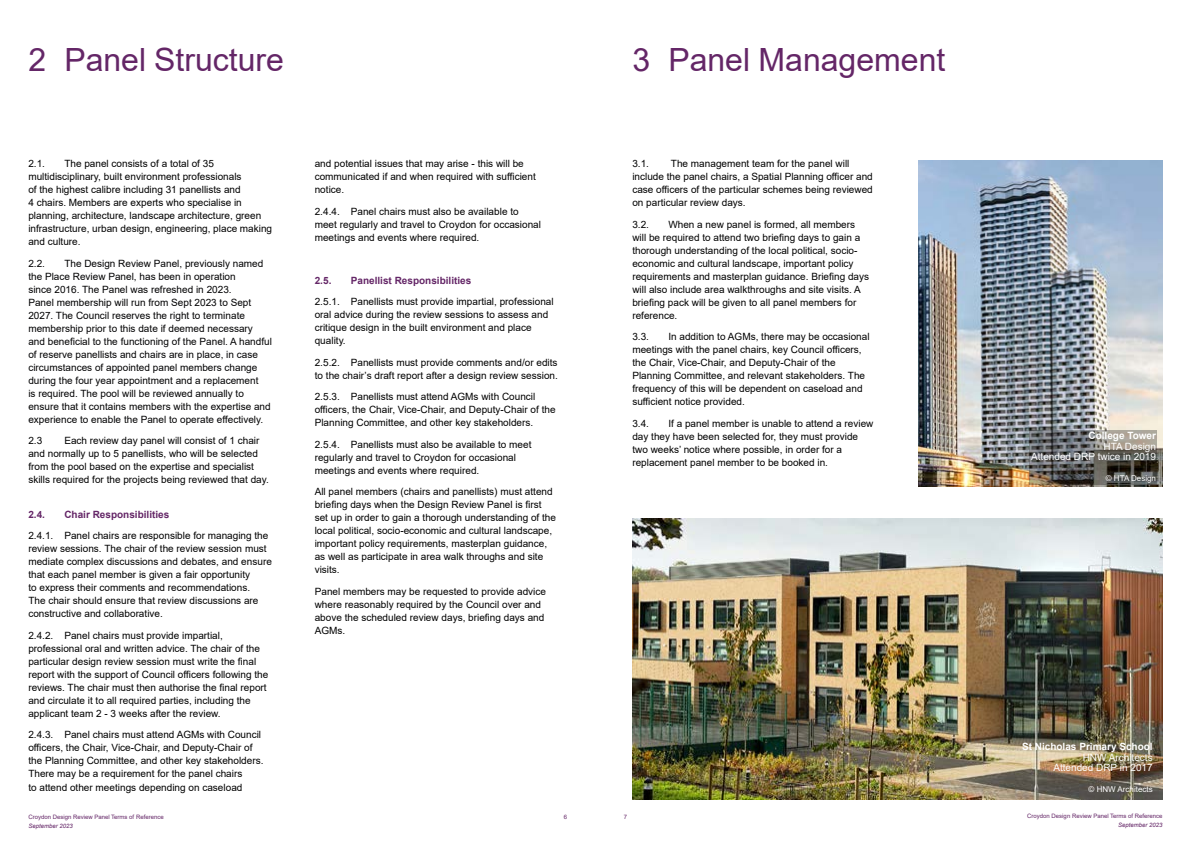
<style>
.page{position:relative;width:1191px;height:842px;background:#fff}
.page>*{position:absolute;margin:0;border:0;box-sizing:border-box;transform-origin:0 0}
.t1{font:32px "Arial";color:#642667}
.t2{font:10px/13px "Arial";color:#000}
.t3{font:10px/13px "Arial";color:#020203}
.t4{font:10px/10.5px "Arial";color:#fff;text-align:right}
.t5{font:700 10px "Arial";color:#642667}
.t6{font:700 10px "Arial";color:#fff}
.t7{font:8px "Arial";color:#fff}
.t8{font:6px "Arial";color:#642667}
.t9{font:italic 6px "Arial";color:#642667}
</style>
<div class="page">
<img style="left:632px;top:519px;width:530px;height:280px">
<img style="left:918px;top:160px;width:244px;height:327px">
<svg style="left:1029px;top:430px;width:128px;height:55px;background:#65635f"></svg>
<h1 class="t1" style="left:28px;top:38px;width:257px">2 Panel Structure</h1>
<p class="t2" style="left:28px;top:157px;width:245px;text-indent:36px">The panel consists of a total of 35 multidisciplinary, built environment professionals<br>of the highest calibre including 31 panellists and<br>4 chairs. Members are experts who specialise in planning, architecture, landscape architecture, green infrastructure, urban design, engineering, place making and culture.</p>
<p class="t3" style="left:28px;top:257px;width:18px">2.2.</p>
<p class="t2" style="left:28px;top:157px;width:18px">2.1.</p>
<p class="t3" style="left:28px;top:257px;width:245px;text-indent:36px">The Design Review Panel, previously named the Place Review Panel, has been in operation<br>since 2016. The Panel was refreshed in 2023.<br>Panel membership will run from Sept 2023 to Sept 2027. The Council reserves the right to terminate membership prior to this date if deemed necessary and beneficial to the functioning of the Panel. A handful of reserve panellists and chairs are in place, in case circumstances of appointed panel members change during the four year appointment and a replacement<br>is required. The pool will be reviewed annually to ensure that it contains members with the expertise and experience to enable the Panel to operate effectively.</p>
<p class="t2" style="left:28px;top:434px;width:15px">2.3</p>
<p class="t2" style="left:28px;top:434px;width:242px;text-indent:36px">Each review day panel will consist of 1 chair and normally up to 5 panellists, who will be selected from the pool based on the expertise and specialist skills required for the projects being reviewed that day.</p>
<p class="t5" style="left:28px;top:507px;width:18px">2.4.</p>
<p class="t5" style="left:64px;top:507px;width:107px">Chair Responsibilities</p>
<p class="t2" style="left:28px;top:529px;width:245px">2.4.1. Panel chairs are responsible for managing the review sessions. The chair of the review session must mediate complex discussions and debates, and ensure that each panel member is given a fair opportunity<br>to express their comments and recommendations.<br>The chair should ensure that review discussions are constructive and collaborative.</p>
<p class="t2" style="left:28px;top:629px;width:241px">2.4.2. Panel chairs must provide impartial, professional oral and written advice. The chair of the particular design review session must write the final report with the support of Council officers following the reviews. The chair must then authorise the final report and circulate it to all required parties, including the applicant team 2 - 3 weeks after the review.</p>
<p class="t2" style="left:28px;top:728px;width:237px">2.4.3. Panel chairs must attend AGMs with Council officers, the Chair, Vice-Chair, and Deputy-Chair of the Planning Committee, and other key stakeholders.<br>There may be a requirement for the panel chairs<br>to attend other meetings depending on caseload</p>
<p class="t2" style="left:315px;top:157px;width:222px">and potential issues that may arise - this will be communicated if and when required with sufficient notice.</p>
<p class="t2" style="left:315px;top:205px;width:228px">2.4.4. Panel chairs must also be available to meet regularly and travel to Croydon for occasional meetings and events where required.</p>
<p class="t5" style="left:315px;top:273px;width:18px">2.5.</p>
<p class="t5" style="left:351px;top:273px;width:122px">Panellist Responsibilities</p>
<p class="t2" style="left:315px;top:295px;width:240px">2.5.1. Panellists must provide impartial, professional oral advice during the review sessions to assess and critique design in the built environment and place quality.</p>
<p class="t2" style="left:315px;top:356px;width:245px">2.5.2. Panellists must provide comments and/or edits to the chair’s draft report after a design review session.</p>
<p class="t2" style="left:315px;top:390px;width:242px">2.5.3. Panellists must attend AGMs with Council officers, the Chair, Vice-Chair, and Deputy-Chair of the<br>Planning Committee, and other key stakeholders.</p>
<p class="t2" style="left:315px;top:438px;width:218px">2.5.4. Panellists must also be available to meet regularly and travel to Croydon for occasional meetings and events where required.</p>
<p class="t2" style="left:315px;top:485px;width:243px">All panel members (chairs and panellists) must attend briefing days when the Design Review Panel is first set up in order to gain a thorough understanding of the local political, socio-economic and cultural landscape, important policy requirements, masterplan guidance, as well as participate in area walk throughs and site visits.</p>
<p class="t2" style="left:315px;top:585px;width:233px">Panel members may be requested to provide advice where reasonably required by the Council over and above the scheduled review days, briefing days and AGMs.</p>
<h1 class="t1" style="left:632px;top:38px;width:314px">3 Panel Management</h1>
<p class="t2" style="left:632px;top:157px;width:242px;text-indent:39px">The management team for the panel will include the panel chairs, a Spatial Planning officer and case officers of the particular schemes being reviewed on particular review days.</p>
<p class="t2" style="left:632px;top:218px;width:18px">3.2.</p>
<p class="t2" style="left:632px;top:157px;width:18px">3.1.</p>
<p class="t2" style="left:632px;top:218px;width:238px;text-indent:36px">When a new panel is formed, all members will be required to attend two briefing days to gain a thorough understanding of the local political, socio&shy;economic and cultural landscape, important policy requirements and masterplan guidance. Briefing days will also include area walkthroughs and site visits. A briefing pack will be given to all panel members for reference.</p>
<p class="t2" style="left:632px;top:330px;width:18px">3.3.</p>
<p class="t2" style="left:632px;top:330px;width:239px;text-indent:36px">In addition to AGMs, there may be occasional meetings with the panel chairs, key Council officers, the Chair, Vice-Chair, and Deputy-Chair of the Planning Committee, and relevant stakeholders. The frequency of this will be dependent on caseload and sufficient notice provided.</p>
<p class="t2" style="left:632px;top:417px;width:18px">3.4.</p>
<p class="t2" style="left:632px;top:417px;width:243px;text-indent:36px">If a panel member is unable to attend a review day they have been selected for, they must provide two weeks’ notice where possible, in order for a replacement panel member to be booked in.</p>
<p class="t8" style="left:28px;top:813px;width:137px">Croydon Design Review Panel Terms of Reference</p>
<p class="t8" style="left:564px;top:813px;width:5px">6</p>
<p class="t8" style="left:624px;top:813px;width:5px">7</p>
<p class="t9" style="left:28px;top:822px;width:46px">September 2023</p>
<p class="t6" style="left:1088px;top:429px;width:69px">College Tower</p>
<p class="t4" style="left:1031px;top:441px;width:126px">HTA Design<br>Attended DRP twice in 2019</p>
<p class="t7" style="left:1105px;top:473px;width:52px">© HTA Design</p>
<p class="t6" style="left:1022px;top:740px;width:132px">St Nicholas Primary School</p>
<p class="t4" style="left:1053px;top:752px;width:101px">HNW Architects<br>Attended DRP in 2017</p>
<p class="t7" style="left:1088px;top:784px;width:66px">© HNW Architects</p>
<p class="t8" style="left:1027px;top:812px;width:137px">Croydon Design Review Panel Terms of Reference</p>
<p class="t9" style="left:1118px;top:821px;width:46px">September 2023</p>
</div>
